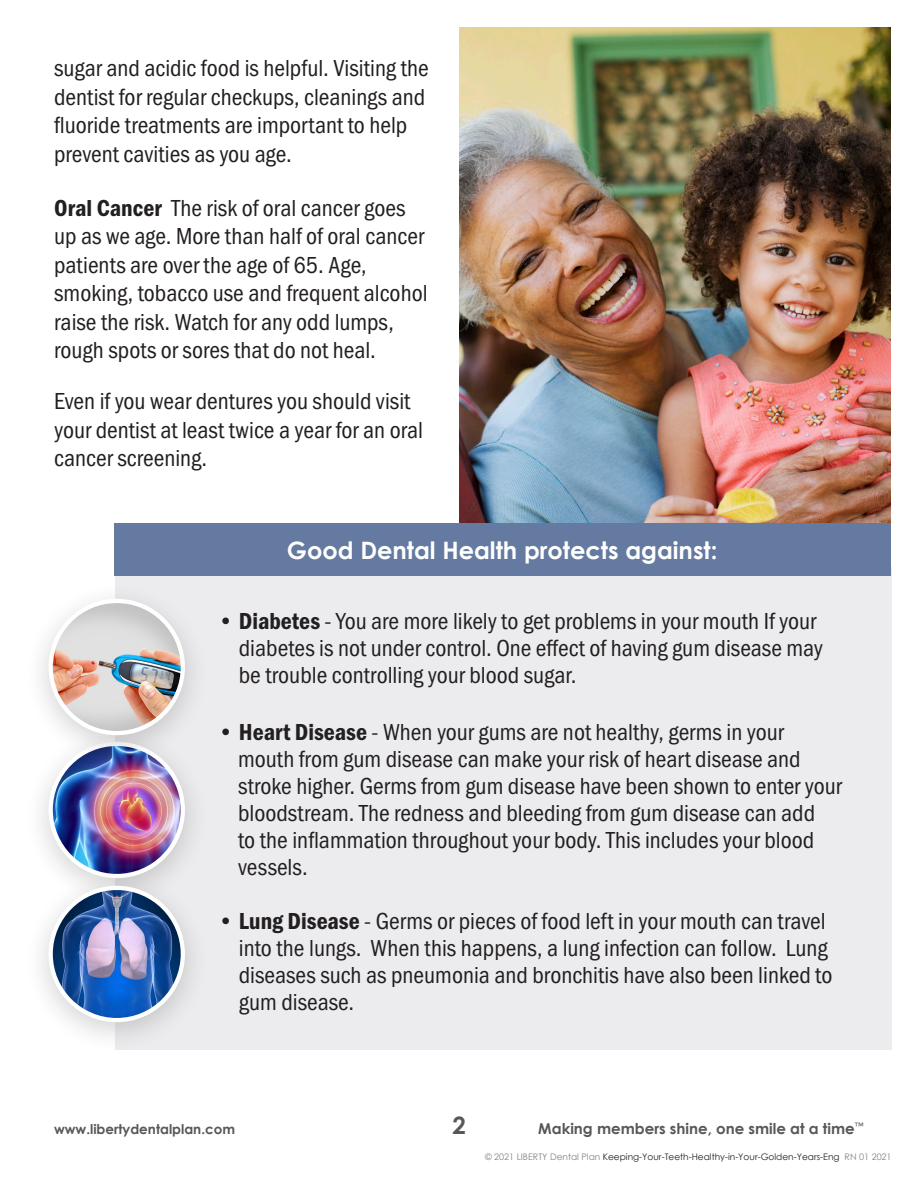
<style>
.page{position:relative;width:918px;height:1188px;background:#fff}
.page>*{position:absolute;margin:0;border:0;box-sizing:border-box;transform-origin:0 0}
.t1{font:24px/28.5px "Franklin Gothic URW Cond";color:#231f20}
.t2{font:700 24px "Century Gothic";color:#fff}
.t3{font:700 24px "Century Gothic";color:#57585a}
.t4{font:700 15px "Century Gothic";color:#57585a}
.t5{font:700 13.5px "Century Gothic";color:#57585a}
.t6{font:9px "Century Gothic";color:#231f20}
.s1{font-family:"Franklin Gothic URW Con Dem"}
.s2{color:#808285}
</style>
<div class="page">
<img style="left:459px;top:27px;width:432px;height:497px">
<div style="left:115px;top:567px;width:776px;height:483px;background:#ececee"></div>
<div style="left:114px;top:524px;width:777px;height:52px;background:#647aa1"></div>
<div style="left:24px;top:725px;width:186px;height:185px;background:#231f20;opacity:.2"></div>
<img style="left:51px;top:744px;width:132px;height:132px;border-radius:66px">
<div style="left:24px;top:869px;width:186px;height:186px;background:#231f20;opacity:.2"></div>
<img style="left:51px;top:890px;width:132px;height:130px">
<div style="left:49px;top:886px;width:136px;height:136px;border:4px solid #fff;border-radius:50%"></div>
<div style="left:24px;top:582px;width:186px;height:186px;background:#231f20;opacity:.2"></div>
<img style="left:51px;top:603px;width:132px;height:130px">
<div style="left:49px;top:599px;width:136px;height:136px;border:4px solid #fff;border-radius:50%"></div>
<p class="t1" style="left:54px;top:52px;width:376px">sugar and acidic food is helpful. Visiting the dentist for regular checkups, cleanings and fluoride treatments are important to help prevent cavities as you age.</p>
<p class="t1" style="left:54px;top:192px;width:375px"><span class="s1">Oral Cancer</span> The risk of oral cancer goes up as we age. More than half of oral cancer patients are over the age of 65. Age, smoking, tobacco use and frequent alcohol raise the risk. Watch for any odd lumps, rough spots or sores that do not heal.</p>
<p class="t1" style="left:54px;top:385px;width:370px">Even if you wear dentures you should visit your dentist at least twice a year for an oral cancer screening.</p>
<p class="t2" style="left:287px;top:532px;width:432px">Good Dental Health protects against:</p>
<p class="t1" style="left:239px;top:606px;width:586px;line-height:27px;text-indent:-21px">• <span class="s1">Diabetes</span> - You are more likely to get problems in your mouth If your diabetes is not under control. One effect of having gum disease may be trouble controlling your blood sugar.</p>
<p class="t1" style="left:218px;top:716px;width:568px">• <span class="s1">Heart Disease</span> - When your gums are not healthy, germs in your</p>
<p class="t1" style="left:238px;top:744px;width:605px;line-height:27px">mouth from gum disease can make your risk of heart disease and stroke higher. Germs from gum disease have been shown to enter your bloodstream. The redness and bleeding from gum disease can add<br>to the inflammation throughout your body. This includes your blood vessels.</p>
<p class="t1" style="left:239px;top:906px;width:595px;line-height:27px;text-indent:-21px">• <span class="s1">Lung Disease</span> - Germs or pieces of food left in your mouth can travel into the lungs. When this happens, a lung infection can follow. Lung diseases such as pneumonia and bronchitis have also been linked to gum disease.</p>
<p class="t3" style="left:452px;top:1107px;width:15px">2</p>
<p class="t5" style="left:54px;top:1119px;width:183px">www.libertydentalplan.com</p>
<p class="t4" style="left:538px;top:1118px;width:327px">Making members shine, one smile at a time<sup>™</sup></p>
<p class="t6" style="left:485px;top:1151px;width:408px"><span class="s2">© 2021 LIBERTY Dental Plan</span> Keeping-Your-Teeth-Healthy-in-Your-Golden-Years-Eng <span class="s2">RN 01 2021</span></p>
</div>
